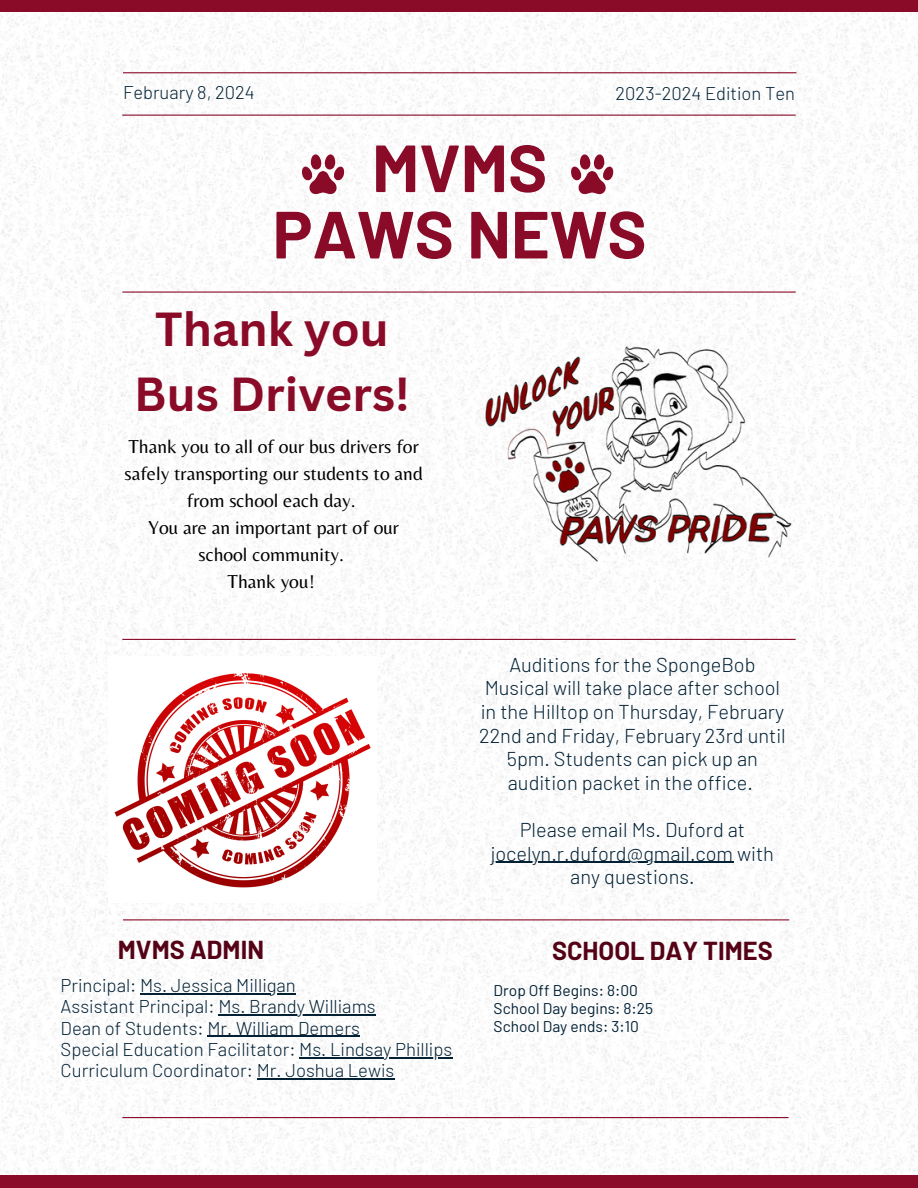
<style>
.page{position:relative;width:918px;height:1188px;background:#fff}
.page>*{position:absolute;margin:0;border:0;box-sizing:border-box;transform-origin:0 0}
.t1{font:700 66.6px/66.3px "Barlow";color:#890b28;text-align:center}
.t2{font:700 46.5px/64.2px "Canva Sans";color:#890b28;text-align:center}
.t3{font:700 25.35px "Barlow";color:#560216}
.t4{font:300 19.95px/23.7px "Barlow";color:#022135;text-align:center}
.t5{font:19.5px/27px "Belleza";color:#000;text-align:center}
.t6{font:300 18.45px/21.3px "Barlow";color:#022135}
.t7{font:300 18.3px "Barlow";color:#022135}
.t8{font:15.45px "Barlow";color:#022135}
</style>
<div class="page">
<img style="left:0;top:12px;width:918px;height:1163px">
<hr style="left:122px;top:115px;width:674px;height:1px;background:#890b28">
<img style="left:481px;top:346px;width:327px;height:235px">
<hr style="left:122px;top:639px;width:674px;height:1px;background:#890b28">
<hr style="left:123px;top:919px;width:666px;height:1px;background:#890b28">
<hr style="left:123px;top:72px;width:673px;height:1px;background:#890b28">
<hr style="left:122px;top:292px;width:674px;height:1px;background:#890b28">
<div style="left:0;top:0;width:918px;height:12px;background:#890b28"></div>
<div style="left:0;top:1175px;width:918px;height:13px;background:#890b28"></div>
<svg style="left:301px;top:154px;width:44px;height:40px"></svg>
<svg style="left:570px;top:154px;width:44px;height:40px"></svg>
<hr style="left:122px;top:1117px;width:667px;height:1px;background:#890b28">
<hr style="left:140px;top:993px;width:156px;height:1px;background:#022135">
<hr style="left:218px;top:1014px;width:158px;height:1px;background:#022135">
<hr style="left:207px;top:1036px;width:153px;height:1px;background:#022135">
<hr style="left:299px;top:1057px;width:153px;height:1px;background:#022135">
<hr style="left:257px;top:1078px;width:138px;height:2px;background:#022135">
<hr style="left:491px;top:862px;width:242px;height:1px;background:#022135">
<img style="left:108px;top:657px;width:268px;height:246px">
<h1 class="t7" style="left:123px;top:81px;width:133px">February 8, 2024</h1>
<h4 class="t7" style="left:616px;top:81px;width:181px">2023-2024 Edition Ten</h4>
<h4 class="t1" style="left:273px;top:132px;width:375px">MVMS<br>PAWS NEWS</h4>
<h2 class="t2" style="left:134px;top:296px;width:277px">Thank you<br>Bus Drivers!</h2>
<p class="t5" style="left:125px;top:432px;width:300px">Thank you to all of our bus drivers for safely transporting our students to and from school each day.<br>You are an important part of our school community.<br>Thank you!</p>
<h4 class="t4" style="left:479px;top:652px;width:308px">Auditions for the SpongeBob<br>Musical will take place after school in the Hilltop on Thursday, February<br>22nd and Friday, February 23rd until<br>5pm. Students can pick up an audition packet in the office.</h4>
<p class="t4" style="left:520px;top:817px;width:227px">Please email Ms. Duford at</p>
<p class="t4" style="left:491px;top:841px;width:285px">jocelyn.r.duford@gmail.com with any questions.</p>
<h3 class="t3" style="left:118px;top:934px;width:148px">MVMS ADMIN</h3>
<h3 class="t3" style="left:552px;top:935px;width:222px">SCHOOL DAY TIMES</h3>
<p class="t6" style="left:61px;top:974px;width:237px">Principal: Ms. Jessica Milligan</p>
<p class="t6" style="left:61px;top:995px;width:317px">Assistant Principal: Ms. Brandy Williams</p>
<h2 class="t6" style="left:61px;top:1017px;width:393px">Dean of Students: Mr. William Demers<br>Special Education Facilitator: Ms. Lindsay Phillips</h2>
<h4 class="t6" style="left:61px;top:1059px;width:335px">Curriculum Coordinator: Mr. Joshua Lewis</h4>
<h4 class="t8" style="left:494px;top:981px;width:146px">Drop Off Begins: 8:00</h4>
<h4 class="t8" style="left:494px;top:999px;width:161px">School Day begins: 8:25</h4>
<p class="t8" style="left:494px;top:1017px;width:147px">School Day ends: 3:10</p>
</div>
